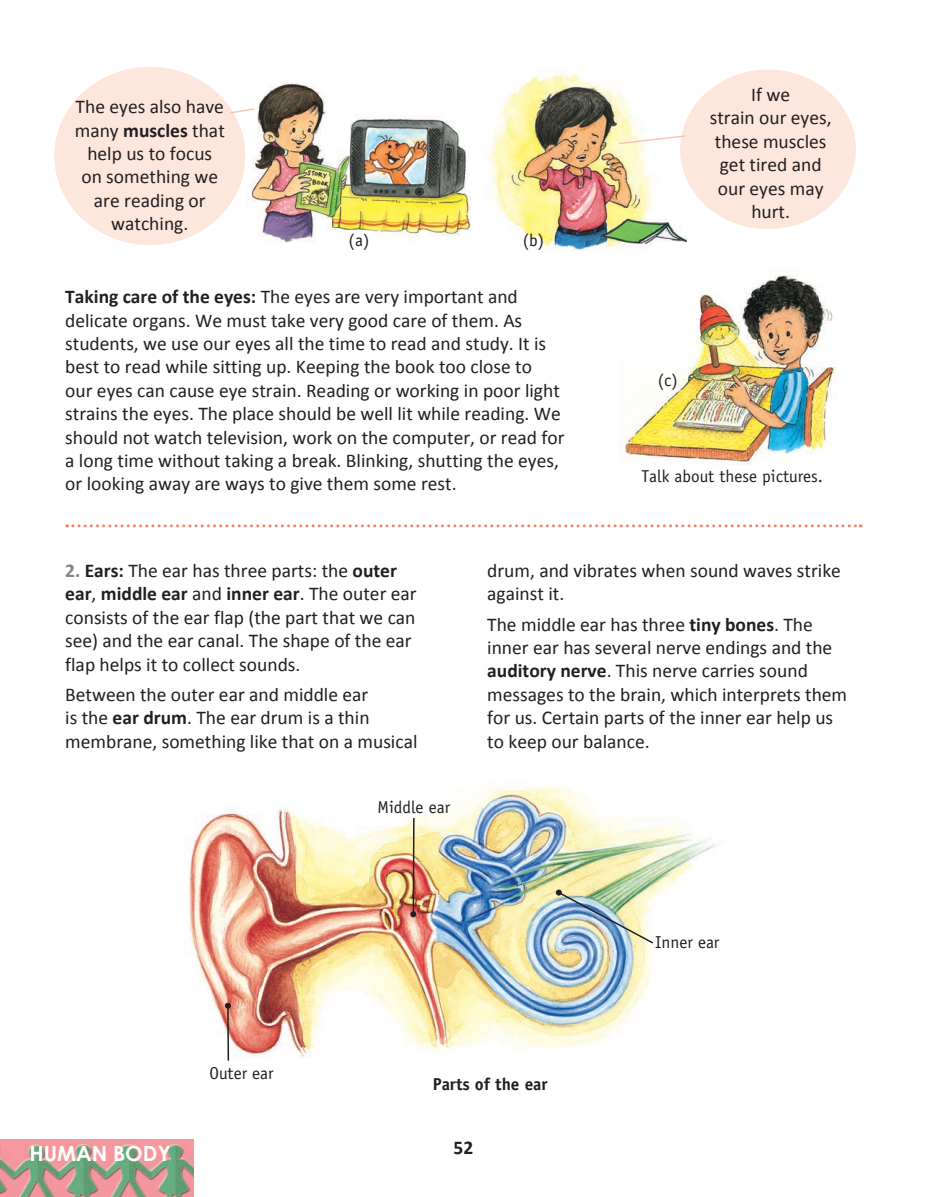
<style>
.page{position:relative;width:927px;height:1197px;background:#fff}
.page>*{position:absolute;margin:0;border:0;box-sizing:border-box;transform-origin:0 0}
.t1{font:700 21px "Century Gothic";color:#fff}
.t2{font:19.5px/23.4px "Calibri";color:#231f20}
.t3{font:700 19.5px "Calibri";color:#231f20}
.t4{font:17.25px "Officina Sans";color:#231f20}
.t5{font:700 17.25px "Officina Sans";color:#231f20}
.s1{font-weight:700}
.s2{font-weight:700;color:#808285}
</style>
<div class="page">
<img style="left:0;top:1140px;width:194px;height:57px">
<img style="left:489px;top:71px;width:197px;height:181px">
<div style="left:680px;top:70px;width:176px;height:159px;background:#fde7dc;border-radius:50%"></div>
<img style="left:619px;top:275px;width:218px;height:190px">
<div style="left:54px;top:67px;width:191px;height:178px;background:#fde7dc;border-radius:50%"></div>
<img style="left:251px;top:83px;width:220px;height:159px">
<svg style="left:67px;top:524px;width:794px;height:3px"></svg>
<img style="left:189px;top:786px;width:526px;height:272px">
<svg style="left:410px;top:817px;width:6px;height:100px"></svg>
<svg style="left:225px;top:1003px;width:6px;height:58px"></svg>
<img style="left:556px;top:890px;width:99px;height:55px">
<svg style="left:617px;top:134px;width:69px;height:11px"></svg>
<svg style="left:230px;top:107px;width:26px;height:8px"></svg>
<p class="t2" style="left:75px;top:94px;width:152px;text-align:center">The eyes also have many <span class="s1">muscles</span> that help us to focus on something we are reading or watching.</p>
<p class="t4" style="left:349px;top:230px;width:22px">(a)</p>
<p class="t4" style="left:523px;top:230px;width:23px">(b)</p>
<p class="t2" style="left:65px;top:284px;width:501px"><span class="s1">Taking care of the eyes:</span> The eyes are very important and delicate organs. We must take very good care of them. As students, we use our eyes all the time to read and study. It is best to read while sitting up. Keeping the book too close to<br>our eyes can cause eye strain. Reading or working in poor light strains the eyes. The place should be well lit while reading. We should not watch television, work on the computer, or read for a long time without taking a break. Blinking, shutting the eyes, or looking away are ways to give them some rest.</p>
<p class="t2" style="left:710px;top:82px;width:123px;text-align:center">If we<br>strain our eyes, these muscles get tired and our eyes may hurt.</p>
<p class="t4" style="left:658px;top:370px;width:22px">(c)</p>
<p class="t4" style="left:642px;top:466px;width:183px">Talk about these pictures.</p>
<p class="t2" style="left:65px;top:558px;width:353px"><span class="s2">2.</span> <span class="s1">Ears:</span> The ear has three parts: the <span class="s1">outer ear</span>, <span class="s1">middle ear</span> and <span class="s1">inner ear</span>. The outer ear consists of the ear flap (the part that we can see) and the ear canal. The shape of the ear flap helps it to collect sounds.</p>
<p class="t2" style="left:65px;top:682px;width:354px">Between the outer ear and middle ear<br>is the <span class="s1">ear drum</span>. The ear drum is a thin membrane, something like that on a musical</p>
<p class="t4" style="left:378px;top:797px;width:74px">Middle ear</p>
<p class="t2" style="left:487px;top:558px;width:355px">drum, and vibrates when sound waves strike against it.</p>
<p class="t2" style="left:487px;top:612px;width:361px">The middle ear has three <span class="s1">tiny bones</span>. The inner ear has several nerve endings and the <span class="s1">auditory nerve</span>. This nerve carries sound messages to the brain, which interprets them for us. Certain parts of the inner ear help us to keep our balance.</p>
<p class="t4" style="left:655px;top:932px;width:66px">Inner ear</p>
<p class="t1" style="left:30px;top:1138px;width:143px">HUMAN BODY</p>
<p class="t4" style="left:209px;top:1063px;width:66px">Outer ear</p>
<p class="t5" style="left:433px;top:1078px;width:116px">Parts of the ear</p>
<p class="t3" style="left:454px;top:1135px;width:21px">52</p>
</div>
